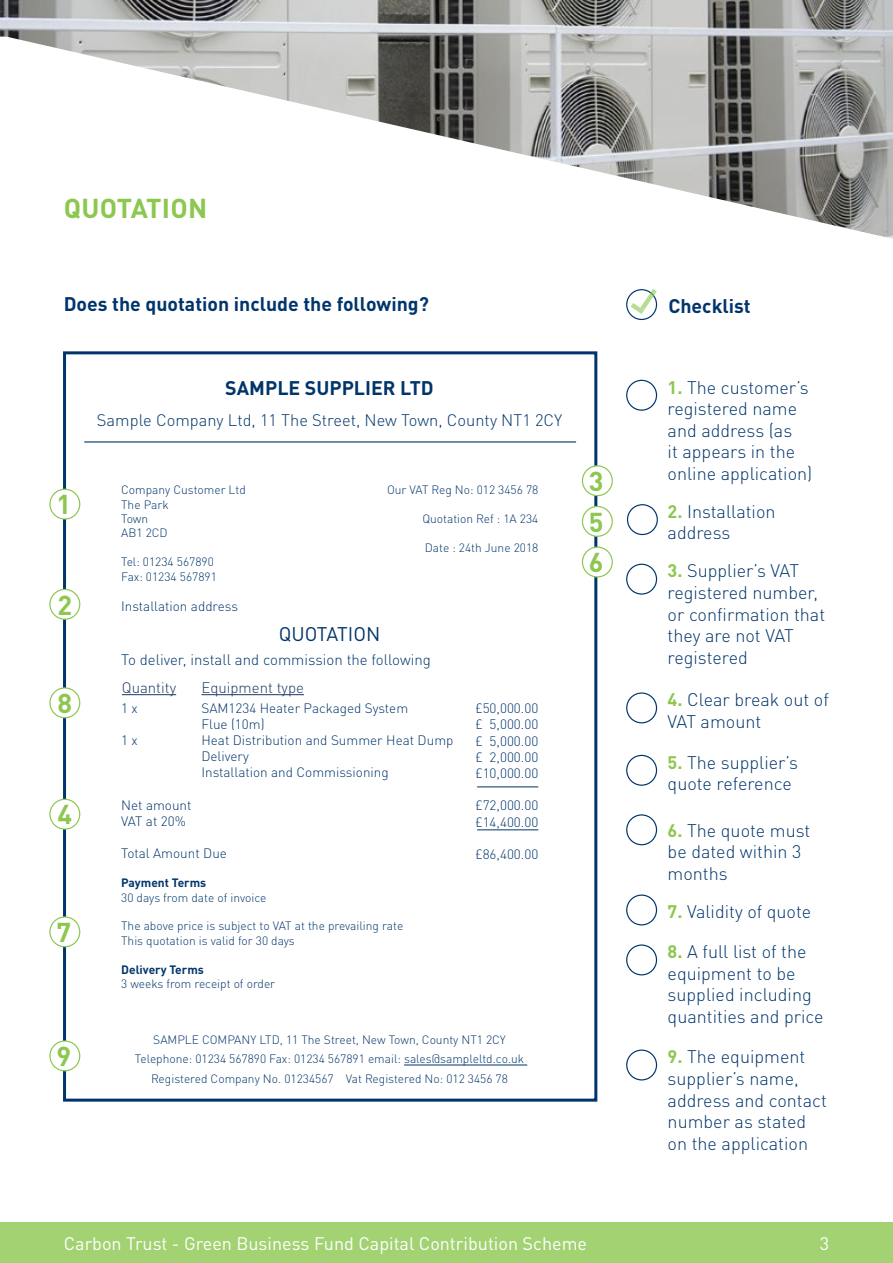
<style>
.page{position:relative;width:893px;height:1263px;background:#fff}
.page>*{position:absolute;margin:0;border:0;box-sizing:border-box;transform-origin:0 0}
.t1{font:700 27px/40.7px "DINOT";letter-spacing:.01em;color:#8cc74f;text-align:justify}
.t2{font:700 19.5px "DINOT";color:#00356b}
.t3{font:19.5px "DINOT";color:#00356b}
.t4{font:300 18px/21.6px "DINOT";color:#00356b}
.t5{font:18px "DINOT";color:#fff}
.t6{font:300 16.5px "DINOT";color:#00356b}
.t7{font:300 15px "DINOT";color:#00356b}
.t8{font:300 15px "DINOT";color:#1b3863}
.t9{font:300 13.5px/16.2px "DINOT";color:#00356b}
.t10{font:300 12px/14.4px "DINOT";color:#00356b}
.t11{font:700 12px "DINOT";color:#00356b}
.s1{font-weight:700;color:#8cc74f}
</style>
<div class="page">
<div style="left:0;top:1222px;width:893px;height:41px;background:#a3d272"></div>
<img style="left:0;top:0;width:893px;height:239px">
<div style="left:63px;top:351px;width:534px;height:750px;border:3px solid #00356b"></div>
<div style="left:626px;top:289px;width:31px;height:31px;border:1px solid #00356b;border-radius:50%"></div>
<div style="left:626px;top:380px;width:31px;height:31px;border:1px solid #00356b;border-radius:50%"></div>
<div style="left:627px;top:504px;width:31px;height:31px;border:1px solid #00356b;border-radius:50%"></div>
<div style="left:626px;top:564px;width:31px;height:31px;border:1px solid #00356b;border-radius:50%"></div>
<div style="left:626px;top:692px;width:31px;height:31px;border:1px solid #00356b;border-radius:50%"></div>
<div style="left:626px;top:755px;width:31px;height:31px;border:1px solid #00356b;border-radius:50%"></div>
<div style="left:626px;top:894px;width:31px;height:31px;border:1px solid #00356b;border-radius:50%"></div>
<div style="left:626px;top:1049px;width:31px;height:31px;border:1px solid #00356b;border-radius:50%"></div>
<div style="left:626px;top:814px;width:31px;height:31px;border:1px solid #00356b;border-radius:50%"></div>
<div style="left:626px;top:944px;width:31px;height:31px;border:1px solid #00356b;border-radius:50%"></div>
<svg style="left:626px;top:289px;width:32px;height:29px"></svg>
<hr style="left:84px;top:441px;width:492px;height:1px;background:#00356b">
<hr style="left:404px;top:1065px;width:123px;height:1px;background:#00356b">
<div style="left:50px;top:489px;width:30px;height:30px;background:#fff;border-radius:50%"></div>
<div style="left:49px;top:489px;width:31px;height:31px;border:1px solid #8cc74f;border-radius:50%"></div>
<div style="left:50px;top:688px;width:30px;height:30px;background:#fff;border-radius:50%"></div>
<div style="left:49px;top:687px;width:31px;height:31px;border:1px solid #8cc74f;border-radius:50%"></div>
<div style="left:50px;top:799px;width:30px;height:30px;background:#fff;border-radius:50%"></div>
<div style="left:49px;top:799px;width:31px;height:31px;border:1px solid #8cc74f;border-radius:50%"></div>
<div style="left:50px;top:589px;width:30px;height:30px;background:#fff;border-radius:50%"></div>
<div style="left:49px;top:589px;width:31px;height:31px;border:1px solid #8cc74f;border-radius:50%"></div>
<div style="left:50px;top:1041px;width:30px;height:30px;background:#fff;border-radius:50%"></div>
<div style="left:49px;top:1040px;width:31px;height:31px;border:1px solid #8cc74f;border-radius:50%"></div>
<div style="left:50px;top:917px;width:30px;height:30px;background:#fff;border-radius:50%"></div>
<div style="left:49px;top:916px;width:31px;height:31px;border:1px solid #8cc74f;border-radius:50%"></div>
<div style="left:582px;top:466px;width:30px;height:30px;background:#fff;border-radius:50%"></div>
<div style="left:582px;top:465px;width:31px;height:31px;border:1px solid #8cc74f;border-radius:50%"></div>
<div style="left:582px;top:506px;width:30px;height:30px;background:#fff;border-radius:50%"></div>
<div style="left:582px;top:506px;width:31px;height:31px;border:1px solid #8cc74f;border-radius:50%"></div>
<div style="left:582px;top:547px;width:30px;height:30px;background:#fff;border-radius:50%"></div>
<div style="left:582px;top:546px;width:31px;height:31px;border:1px solid #8cc74f;border-radius:50%"></div>
<hr style="left:477px;top:787px;width:61px;height:1px;background:#00356b">
<hr style="left:477px;top:829px;width:61px;height:1px;background:#00356b">
<hr style="left:122px;top:694px;width:54px;height:1px;background:#1b3863">
<hr style="left:201px;top:694px;width:103px;height:1px;background:#1b3863">
<h1 class="t1" style="left:64px;top:187px;width:145px">QUOTATION</h1>
<p class="t2" style="left:64px;top:292px;width:367px">Does the quotation include the following?</p>
<p class="t2" style="left:668px;top:293px;width:84px">Checklist</p>
<h1 class="t1" style="left:56px;top:484px;width:16px">1</h1>
<h1 class="t1" style="left:58px;top:584px;width:16px">2</h1>
<h1 class="t1" style="left:58px;top:682px;width:16px">8</h1>
<h1 class="t1" style="left:58px;top:794px;width:16px">4</h1>
<h1 class="t1" style="left:56px;top:911px;width:16px">7</h1>
<h1 class="t1" style="left:56px;top:1035px;width:16px">9</h1>
<p class="t2" style="left:225px;top:375px;width:210px">SAMPLE SUPPLIER LTD</p>
<p class="t6" style="left:97px;top:410px;width:467px">Sample Company Ltd, 11 The Street, New Town, County NT1 2CY</p>
<p class="t10" style="left:121px;top:483px;width:126px">Company Customer Ltd<br>The Park<br>Town<br>AB1 2CD</p>
<p class="t10" style="left:121px;top:555px;width:97px">Tel: 01234 567890<br>Fax: 01234 567891</p>
<p class="t9" style="left:121px;top:598px;width:118px">Installation address</p>
<p class="t10" style="left:387px;top:483px;width:153px">Our VAT Reg No: 012 3456 78</p>
<p class="t10" style="left:422px;top:511px;width:117px">Quotation Ref : 1A 234</p>
<p class="t10" style="left:425px;top:540px;width:115px">Date : 24th June 2018</p>
<p class="t3" style="left:279px;top:622px;width:103px">QUOTATION</p>
<p class="t7" style="left:121px;top:650px;width:311px">To deliver, install and commission the following</p>
<p class="t9" style="left:121px;top:699px;width:18px">1 x</p>
<p class="t9" style="left:121px;top:732px;width:18px">1 x</p>
<p class="t8" style="left:122px;top:678px;width:56px">Quantity</p>
<p class="t8" style="left:201px;top:678px;width:104px">Equipment type</p>
<p class="t9" style="left:201px;top:699px;width:254px">SAM1234 Heater Packaged System<br>Flue (10m)<br>Heat Distribution and Summer Heat Dump<br>Delivery<br>Installation and Commissioning</p>
<p class="t9" style="left:121px;top:797px;width:72px">Net amount<br>VAT at 20%</p>
<p class="t9" style="left:121px;top:845px;width:107px">Total Amount Due</p>
<p class="t11" style="left:121px;top:875px;width:87px">Payment Terms</p>
<p class="t10" style="left:121px;top:890px;width:147px">30 days from date of invoice</p>
<p class="t10" style="left:121px;top:919px;width:284px">The above price is subject to VAT at the prevailing rate<br>This quotation is valid for 30 days</p>
<p class="t11" style="left:121px;top:961px;width:84px">Delivery Terms</p>
<p class="t10" style="left:121px;top:976px;width:156px">3 weeks from receipt of order</p>
<p class="t9" style="left:475px;top:700px;width:64px;text-align:justify">£50,000.00 £ 5,000.00 £ 5,000.00 £ 2,000.00 £10,000.00</p>
<p class="t9" style="left:475px;top:797px;width:64px">£72,000.00 £14,400.00</p>
<p class="t9" style="left:475px;top:846px;width:64px">£86,400.00</p>
<p class="t10" style="left:135px;top:1029px;width:391px;line-height:19.5px;text-align:center">SAMPLE COMPANY LTD, 11 The Street, New Town, County NT1 2CY<br>Telephone: 01234 567890 Fax: 01234 567891 email: sales@sampleltd.co.uk<br>Registered Company No. 01234567 Vat Registered No: 012 3456 78</p>
<h1 class="t1" style="left:589px;top:460px;width:16px">3<br>5<br>6</h1>
<p class="t4" style="left:668px;top:376px;width:146px"><span class="s1">1.</span> The customer’s registered name and address (as<br>it appears in the online application)</p>
<p class="t4" style="left:668px;top:500px;width:109px"><span class="s1">2.</span> Installation address</p>
<p class="t4" style="left:668px;top:560px;width:159px"><span class="s1">3.</span> Supplier’s VAT registered number, or confirmation that they are not VAT registered</p>
<p class="t4" style="left:668px;top:689px;width:163px"><span class="s1">4.</span> Clear break out of<br>VAT amount</p>
<p class="t4" style="left:668px;top:751px;width:132px"><span class="s1">5.</span> The supplier’s quote reference</p>
<p class="t4" style="left:668px;top:819px;width:144px"><span class="s1">6.</span> The quote must be dated within 3 months</p>
<p class="t4" style="left:668px;top:900px;width:145px"><span class="s1">7.</span> Validity of quote</p>
<p class="t4" style="left:668px;top:941px;width:158px"><span class="s1">8.</span> A full list of the equipment to be supplied including quantities and price</p>
<p class="t4" style="left:668px;top:1046px;width:161px"><span class="s1">9.</span> The equipment supplier’s name, address and contact number as stated on the application</p>
<p class="t5" style="left:64px;top:1232px;width:525px">Carbon Trust - Green Business Fund Capital Contribution Scheme</p>
<p class="t5" style="left:820px;top:1232px;width:11px">3</p>
</div>
